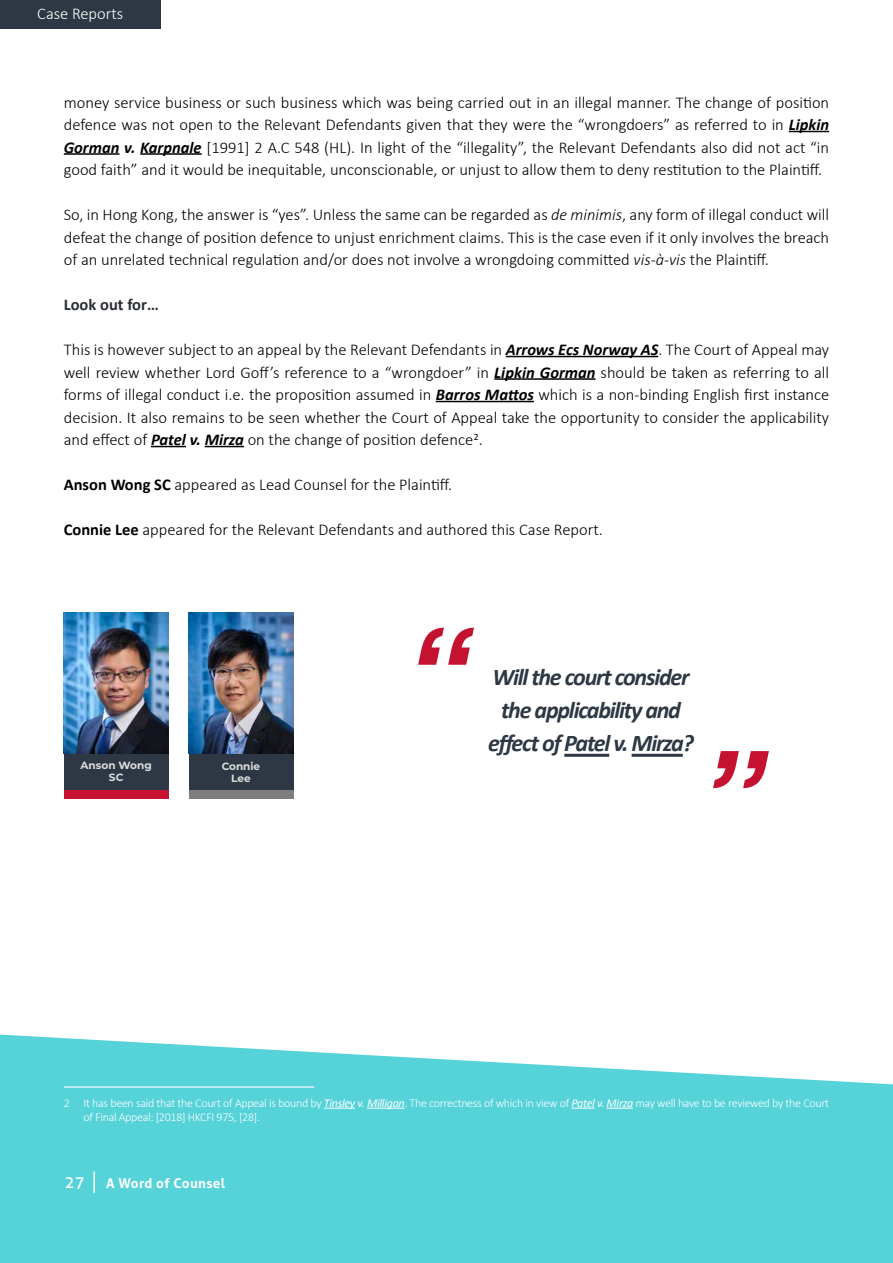
<style>
.page{position:relative;width:893px;height:1263px;background:#fff}
.page>*{position:absolute;margin:0;border:0;box-sizing:border-box;transform-origin:0 0}
.t1{font:italic 700 127.5px "Arial";color:#c41230}
.t2{font:italic 700 24px/33px "Calibri";letter-spacing:-.05em;color:#2d3844;text-align:center}
.t3{font:300 16.5px/22.5px "Calibri";color:#000;text-align:justify}
.t4{font:300 16.5px "Calibri";color:#fff}
.t5{font:700 16.5px "Calibri";color:#292e34}
.t6{font:16.5px "Aller";color:#fff}
.t7{font:700 13.5px "Aller";letter-spacing:.025em;color:#fff}
.t8{font:300 12px/14.4px "Calibri";letter-spacing:-.025em;color:#fff}
.t9{font:700 10.5px/12px "Montserrat";letter-spacing:-.01em;color:#dcddde;text-align:center}
.s1{font-weight:700;font-style:italic}
.s2{font-style:italic}
.s3{font-weight:700}
.s4{font-weight:400;font-style:italic}
</style>
<div class="page">
<div style="left:189px;top:753px;width:104px;height:38px;background:#2d3844"></div>
<div style="left:189px;top:790px;width:104px;height:9px;background:#7e7e7f"></div>
<img style="left:189px;top:612px;width:104px;height:141px">
<div style="left:64px;top:752px;width:105px;height:38px;background:#2d3844"></div>
<div style="left:64px;top:790px;width:105px;height:8px;background:#c41230"></div>
<img style="left:64px;top:612px;width:105px;height:141px">
<div style="left:0;top:0;width:161px;height:28px;background:#2d3844"></div>
<svg style="left:0;top:1034px;width:893px;height:229px;background:#69d7dd"></svg>
<hr style="left:324px;top:1108px;width:31px;height:1px;background:#fff">
<hr style="left:367px;top:1108px;width:37px;height:1px;background:#fff">
<svg style="left:571px;top:1108px;width:24px;height:1px"></svg>
<svg style="left:607px;top:1108px;width:26px;height:1px"></svg>
<hr style="left:64px;top:1086px;width:250px;height:1px;background:#fff">
<hr style="left:789px;top:131px;width:40px;height:1px;background:#000">
<hr style="left:64px;top:153px;width:55px;height:2px;background:#000">
<hr style="left:140px;top:153px;width:62px;height:2px;background:#000">
<hr style="left:506px;top:356px;width:152px;height:1px;background:#000">
<hr style="left:494px;top:378px;width:101px;height:2px;background:#000">
<hr style="left:436px;top:401px;width:98px;height:1px;background:#000">
<hr style="left:151px;top:446px;width:35px;height:1px;background:#000">
<hr style="left:205px;top:446px;width:39px;height:1px;background:#000">
<hr style="left:564px;top:754px;width:45px;height:3px;background:#2d3844">
<hr style="left:632px;top:754px;width:51px;height:3px;background:#2d3844">
<hr style="left:93px;top:1171px;width:2px;height:22px;background:#fff">
<p class="t4" style="left:31px;top:7px;width:88px">Case Reports</p>
<p class="t4" style="left:37px;top:7px;width:88px">Case Reports</p>
<p class="t3" style="left:64px;top:92px;width:767px">money service business or such business which was being carried out in an illegal manner. The change of position defence was not open to the Relevant Defendants given that they were the “wrongdoers” as referred to in <span class="s1">Lipkin Gorman v. Karpnale</span> [1991] 2 A.C 548 (HL). In light of the “illegality”, the Relevant Defendants also did not act “in good faith” and it would be inequitable, unconscionable, or unjust to allow them to deny restitution to the Plaintiff.</p>
<p class="t3" style="left:64px;top:205px;width:767px">So, in Hong Kong, the answer is “yes”. Unless the same can be regarded as <span class="s2">de minimis</span>, any form of illegal conduct will defeat the change of position defence to unjust enrichment claims. This is the case even if it only involves the breach of an unrelated technical regulation and/or does not involve a wrongdoing committed <span class="s2">vis-à-vis</span> the Plaintiff.</p>
<p class="t5" style="left:64px;top:298px;width:96px">Look out for…</p>
<p class="t3" style="left:64px;top:340px;width:767px">This is however subject to an appeal by the Relevant Defendants in <span class="s1">Arrows Ecs Norway AS</span>. The Court of Appeal may well review whether Lord Goff’s reference to a “wrongdoer” in <span class="s1">Lipkin Gorman</span> should be taken as referring to all forms of illegal conduct i.e. the proposition assumed in <span class="s1">Barros Mattos</span> which is a non-binding English first instance decision. It also remains to be seen whether the Court of Appeal take the opportunity to consider the applicability and effect of <span class="s1">Patel v. Mirza</span> on the change of position defence<sup>2</sup>.</p>
<p class="t3" style="left:64px;top:475px;width:390px"><span class="s3">Anson Wong SC</span> appeared as Lead Counsel for the Plaintiff.</p>
<p class="t3" style="left:64px;top:520px;width:541px"><span class="s3">Connie Lee</span> appeared for the Relevant Defendants and authored this Case Report.</p>
<p class="t9" style="left:81px;top:759px;width:73px">Anson Wong<br>SC</p>
<p class="t9" style="left:222px;top:760px;width:40px">Connie<br>Lee</p>
<h1 class="t1" style="left:402px;top:604px;width:65px">“</h1>
<h2 class="t2" style="left:492px;top:662px;width:199px">Will the court consider the applicability and</h2>
<h2 class="t2" style="left:488px;top:728px;width:207px">effect of Patel v. Mirza?</h2>
<h1 class="t1" style="left:785px;top:811px;width:65px;rotate:-180deg">“</h1>
<p class="t8" style="left:64px;top:1096px;width:8px">2</p>
<p class="t8" style="left:84px;top:1096px;width:747px">It has been said that the Court of Appeal is bound by <span class="s4">Tinsley v. Milligan</span>. The correctness of which in view of <span class="s4">Patel v. Mirza</span> may well have to be reviewed by the Court of Final Appeal: [2018] HKCFI 975, [28].</p>
<p class="t6" style="left:65px;top:1172px;width:21px">27</p>
<p class="t7" style="left:106px;top:1175px;width:120px">A Word of Counsel</p>
</div>
